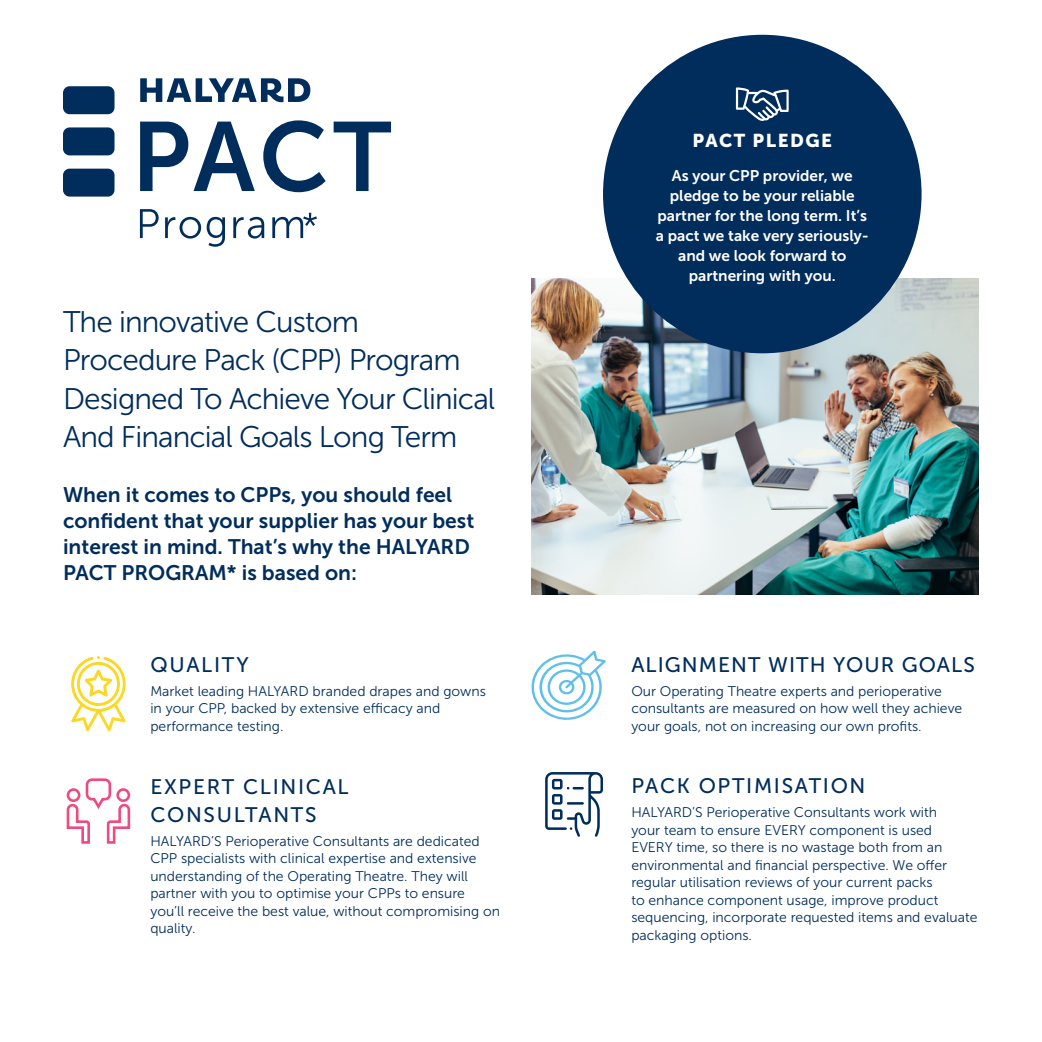
<style>
.page{position:relative;width:1042px;height:1042px;background:#fff}
.page>*{position:absolute;margin:0;border:0;box-sizing:border-box;transform-origin:0 0}
.head{font:29.75px/38.5px "Museo Sans 300";letter-spacing:-.03em;color:#002d5b}
.body_wht{font:21px/26.2px "Museo Sans 700";color:#002d5b}
.t1{font:21px/28px "Museo Sans 500";letter-spacing:.08em;color:#002d5b}
.t2{font:21px "Museo Sans 500";letter-spacing:.05em;color:#002d5b}
.t3{font:18.55px "Museo Sans 900";letter-spacing:.08em;color:#fff}
.body_wht-2{font:15.4px/20.1px "Museo Sans 700";color:#fff;text-align:center}
.t4{font:14px/17.5px "Museo Sans 300";color:#002d5b}
</style>
<div class="page">
<img style="left:531px;top:279px;width:448px;height:316px">
<div style="left:63px;top:86px;width:51px;height:28px;background:#002d5b;border-radius:7px"></div>
<div style="left:63px;top:127px;width:51px;height:28px;background:#002d5b;border-radius:7px"></div>
<div style="left:63px;top:169px;width:51px;height:28px;background:#002d5b;border-radius:7px"></div>
<svg style="left:140px;top:122px;width:48px;height:69px"></svg>
<svg style="left:194px;top:122px;width:61px;height:69px"></svg>
<svg style="left:263px;top:120px;width:63px;height:72px"></svg>
<svg style="left:334px;top:122px;width:57px;height:69px"></svg>
<svg style="left:140px;top:209px;width:19px;height:29px"></svg>
<svg style="left:165px;top:217px;width:36px;height:22px"></svg>
<svg style="left:207px;top:217px;width:18px;height:30px"></svg>
<svg style="left:233px;top:217px;width:31px;height:22px"></svg>
<svg style="left:272px;top:213px;width:45px;height:25px"></svg>
<svg style="left:140px;top:78px;width:170px;height:24px"></svg>
<div style="left:603px;top:35px;width:318px;height:318px;background:#002d5b;border-radius:50%"></div>
<svg style="left:736px;top:87px;width:52px;height:34px"></svg>
<svg style="left:545px;top:772px;width:58px;height:65px"></svg>
<svg style="left:66px;top:778px;width:65px;height:66px"></svg>
<svg style="left:71px;top:656px;width:55px;height:75px"></svg>
<svg style="left:531px;top:650px;width:75px;height:70px"></svg>
<p class="head" style="left:63px;top:303px;width:434px">The innovative Custom<br>Procedure Pack (CPP) Program<br>Designed To Achieve Your Clinical<br>And Financial Goals Long Term</p>
<p class="body_wht" style="left:63px;top:481px;width:413px">When it comes to CPPs, you should feel confident that your supplier has your best interest in mind. That’s why the HALYARD PACT PROGRAM* is based on:</p>
<p class="t1" style="left:150px;top:651px;width:100px">QUALITY</p>
<p class="t4" style="left:150px;top:682px;width:337px">Market leading HALYARD branded drapes and gowns in your CPP, backed by extensive efficacy and performance testing.</p>
<p class="t1" style="left:150px;top:773px;width:200px">EXPERT CLINICAL<br>CONSULTANTS</p>
<p class="t4" style="left:150px;top:832px;width:351px">HALYARD’S Perioperative Consultants are dedicated CPP specialists with clinical expertise and extensive understanding of the Operating Theatre. They will partner with you to optimise your CPPs to ensure you’ll receive the best value, without compromising on quality.</p>
<p class="t3" style="left:692px;top:130px;width:141px">PACT PLEDGE</p>
<p class="body_wht-2" style="left:656px;top:165px;width:215px">As your CPP provider, we pledge to be your reliable partner for the long term. It’s a pact we take very seriously&shy;and we look forward to partnering with you.</p>
<p class="t2" style="left:631px;top:653px;width:345px">ALIGNMENT WITH YOUR GOALS</p>
<p class="t4" style="left:631px;top:682px;width:332px">Our Operating Theatre experts and perioperative consultants are measured on how well they achieve your goals, not on increasing our own profits.</p>
<p class="t1" style="left:631px;top:772px;width:236px">PACK OPTIMISATION</p>
<p class="t4" style="left:631px;top:804px;width:348px">HALYARD’S Perioperative Consultants work with<br>your team to ensure EVERY component is used<br>EVERY time, so there is no wastage both from an environmental and financial perspective. We offer regular utilisation reviews of your current packs<br>to enhance component usage, improve product sequencing, incorporate requested items and evaluate packaging options.</p>
</div>
